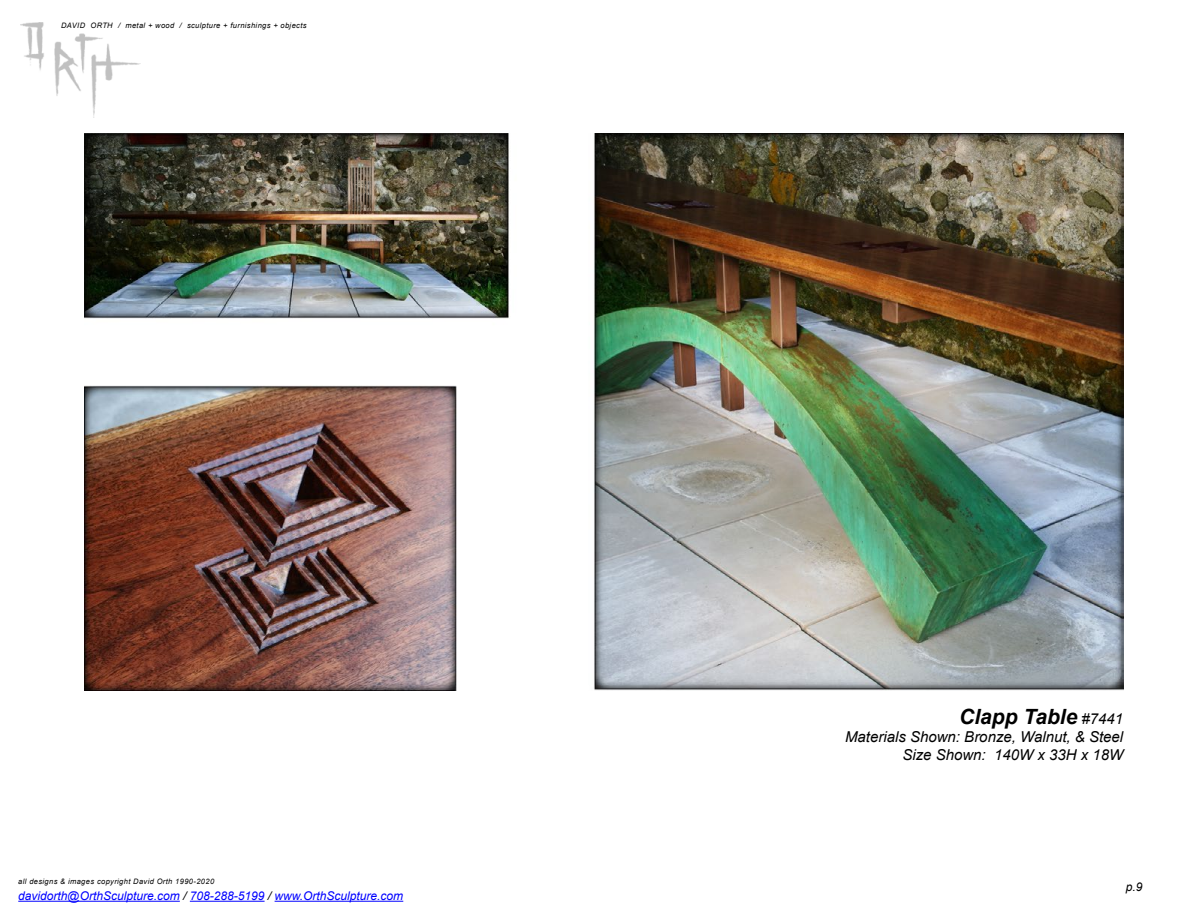
<style>
.page{position:relative;width:1188px;height:918px;background:#fff}
.page>*{position:absolute;margin:0;border:0;box-sizing:border-box;transform-origin:0 0}
.t1{font:italic 700 21px "Arial";color:#000}
.t2{font:italic 15px/18px "Arial";color:#000;text-align:right}
.t3{font:italic 12px "Arial";color:#00f}
.t4{font:italic 12px "Arial";color:#000}
.t5{font:italic 7.5px "Arial";letter-spacing:.05em;color:#000}
.s1{color:#000}
.s2{font-weight:400;font-size:15px}
</style>
<div class="page">
<img style="left:20px;top:23px;width:120px;height:94px">
<hr style="left:18px;top:901px;width:162px;height:1px;background:#00f">
<hr style="left:190px;top:901px;width:75px;height:1px;background:#00f">
<hr style="left:275px;top:901px;width:128px;height:1px;background:#00f">
<img style="left:85px;top:133px;width:1038px;height:558px">
<p class="t5" style="left:61px;top:21px;width:247px">DAVID ORTH / metal + wood / sculpture + furnishings + objects</p>
<p class="t5" style="left:18px;top:876px;width:197px">all designs &amp; images copyright David Orth 1990-2020</p>
<h3 class="t3" style="left:18px;top:888px;width:387px">davidorth@OrthSculpture.com <span class="s1">/</span> 708-288-5199 <span class="s1">/</span> www.OrthSculpture.com</h3>
<h1 class="t1" style="left:959px;top:703px;width:166px">Clapp Table <span class="s2">#7441</span></h1>
<h2 class="t2" style="left:845px;top:728px;width:280px">Materials Shown: Bronze, Walnut, &amp; Steel<br>Size Shown: 140W x 33H x 18W</h2>
<h3 class="t4" style="left:1126px;top:879px;width:18px">p.9</h3>
</div>
